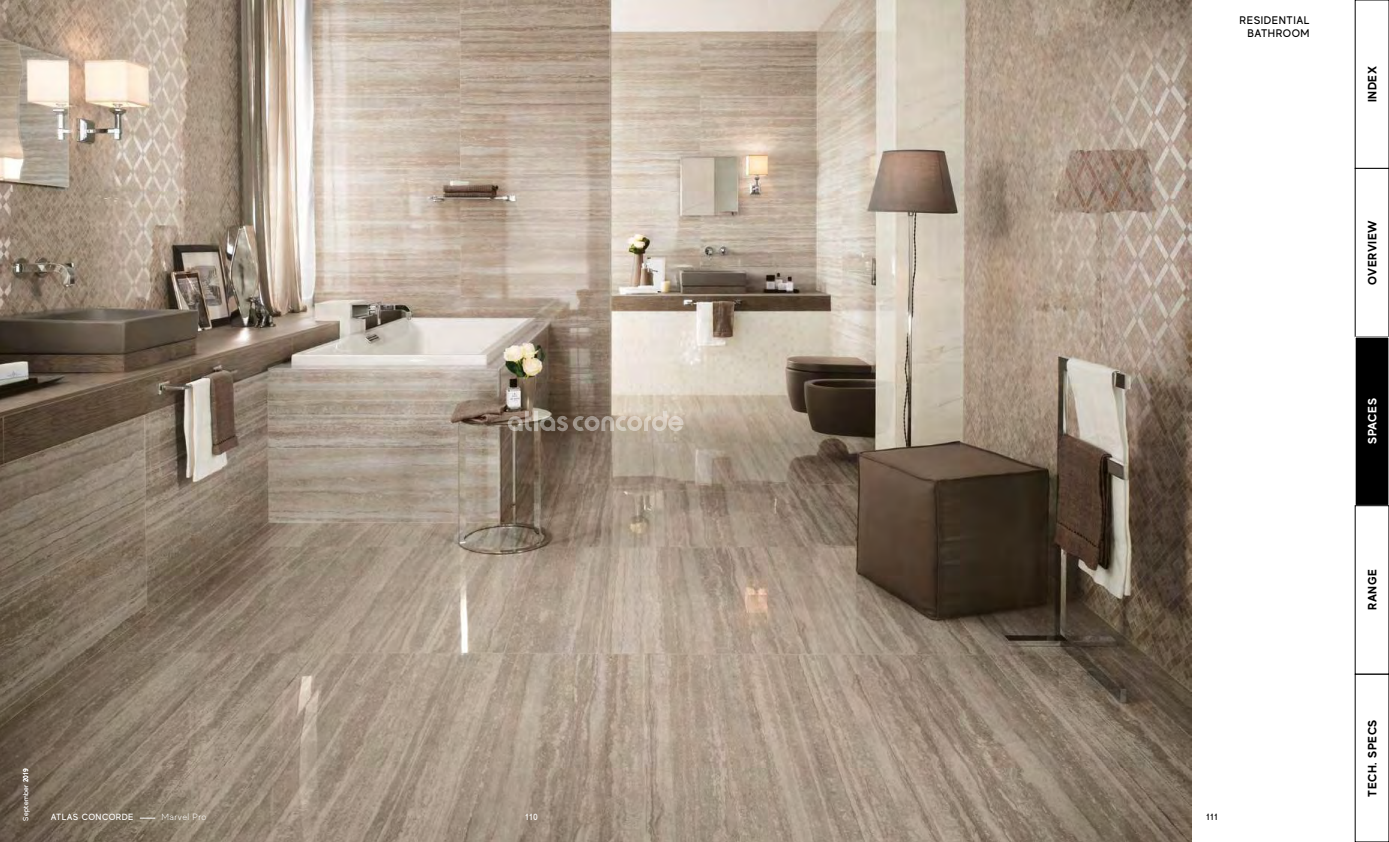
<style>
.page{position:relative;width:1389px;height:842px;background:#fff}
.page>*{position:absolute;margin:0;border:0;box-sizing:border-box;transform-origin:0 0}
.t1{font:700 12px "MADE Evolve Sans";letter-spacing:.05em;color:#000}
.t2{font:700 12px "MADE Evolve Sans";letter-spacing:.05em;color:#fff}
.t3{font:500 11px/13.2px "MADE Evolve Sans";letter-spacing:.05em;color:#000;text-align:right}
.t4{font:500 9px "MADE Evolve Sans";letter-spacing:.04em;color:#fff}
.t5{font:300 9px "MADE Evolve Sans";letter-spacing:.04em;color:#fff}
.t6{font:500 9px "MADE Evolve Sans";color:#000}
.t7{font:300 7px "MADE Evolve Sans";letter-spacing:.045em;color:#fff}
.s1{font-weight:500}
</style>
<div class="page">
<img style="left:0;top:0;width:1191px;height:842px">
<div style="left:1355px;top:337px;width:34px;height:168px;background:#000"></div>
<svg style="left:508px;top:411px;width:175px;height:20px;background:#a49687"></svg>
<svg style="left:140px;top:818px;width:15px;height:1px"></svg>
<p class="t3" style="left:1240px;top:13px;width:71px">RESIDENTIAL<br>BATHROOM</p>
<p class="t7" style="left:21px;top:821px;width:54px;rotate:-90deg">September <span class="s1">2019</span></p>
<p class="t5" style="left:162px;top:812px;width:46px">Marvel Pro</p>
<p class="t4" style="left:525px;top:812px;width:14px">110</p>
<p class="t4" style="left:51px;top:812px;width:84px">ATLAS CONCORDE</p>
<p class="t6" style="left:1206px;top:812px;width:13px">111</p>
<p class="t1" style="left:1365px;top:102px;width:38px;rotate:-90deg">INDEX</p>
<p class="t1" style="left:1365px;top:285px;width:66px;rotate:-90deg">OVERVIEW</p>
<p class="t2" style="left:1365px;top:444px;width:47px;rotate:-90deg">SPACES</p>
<p class="t1" style="left:1365px;top:610px;width:42px;rotate:-90deg">RANGE</p>
<p class="t1" style="left:1365px;top:796px;width:78px;rotate:-90deg">TECH. SPECS</p>
</div>
